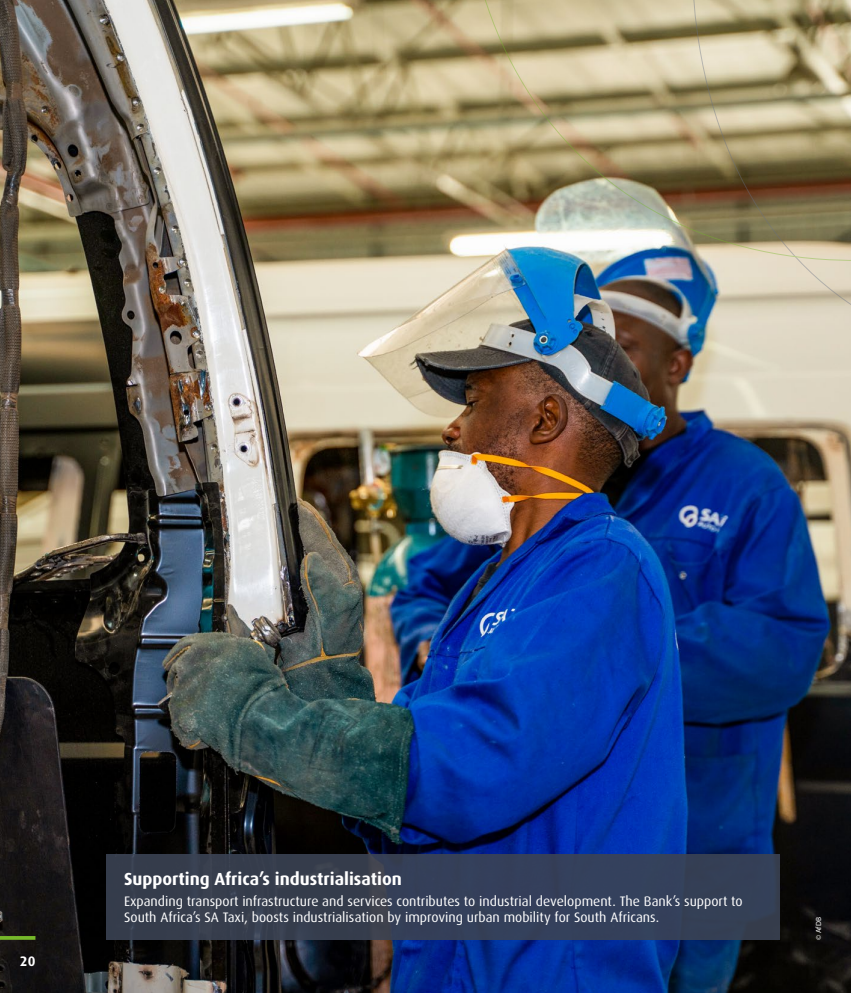
<style>
.page{position:relative;width:851px;height:993px;background:#fff}
.page>*{position:absolute;margin:0;border:0;box-sizing:border-box;transform-origin:0 0}
.t1{font:700 17.5px "Dax";color:#fff}
.t2{font:13.75px/16.5px "Dax";color:#fff}
.t3{font:700 13.75px "Dax";color:#fff}
.t4{font:7.5px "Myriad Pro";color:#fff}
</style>
<div class="page">
<img style="left:0;top:0;width:850px;height:992px">
<div style="left:106px;top:853px;width:674px;height:86px;background:#3b4354"></div>
<img style="left:389px;top:0;width:461px;height:333px">
<svg style="left:0;top:935px;width:35px;height:4px"></svg>
<p class="t3" style="left:20px;top:953px;width:17px">20</p>
<p class="t1" style="left:124px;top:869px;width:279px">Supporting Africa’s industrialisation</p>
<p class="t2" style="left:124px;top:892px;width:620px">Expanding transport infrastructure and services contributes to industrial development. The Bank’s support to<br>South Africa’s SA Taxi, boosts industrialisation by improving urban mobility for South Africans.</p>
<p class="t4" style="left:813px;top:939px;width:24px;rotate:-90deg">© AfDB</p>
</div>
